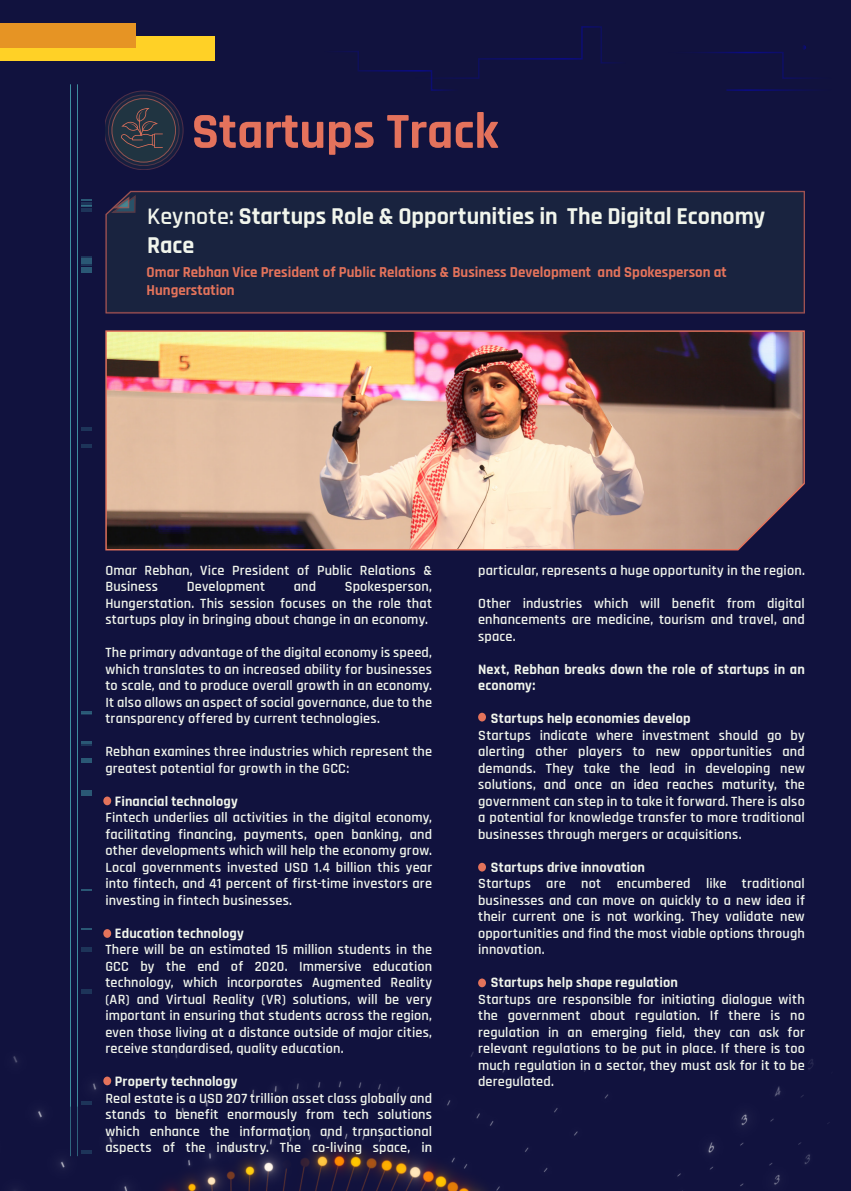
<style>
.page{position:relative;width:851px;height:1191px;background:#fff}
.page>*{position:absolute;margin:0;border:0;box-sizing:border-box;transform-origin:0 0}
.t1{font:700 51px "Rajdhani";color:#e4725c}
.t2{font:700 24px/28.8px "Rajdhani";color:#f1f5ec}
.t3{font:700 15px/18.3px "Rajdhani";color:#e4735b}
.t4{font:600 14.25px/16.5px "Rajdhani";letter-spacing:.01em;color:#f1f5ec;text-align:justify}
.t5{font:700 14.25px/16.5px "Rajdhani";letter-spacing:.01em;color:#f1f5ec}
.s1{font-weight:600}
</style>
<div class="page">
<div style="left:0;top:0;width:850px;height:1191px;background:#11123e"></div>
<img style="left:13px;top:1050px;width:817px;height:141px">
<div style="left:0;top:36px;width:215px;height:24px;background:#ffd126"></div>
<div style="left:0;top:24px;width:136px;height:24px;background:#e69424"></div>
<svg style="left:81px;top:1101px;width:11px;height:3px"></svg>
<hr style="left:81px;top:947px;width:11px;height:4px;background:#1d3459">
<div style="left:81px;top:758px;width:11px;height:5px;background:#2a5875"></div>
<svg style="left:81px;top:711px;width:11px;height:4px"></svg>
<hr style="left:81px;top:427px;width:11px;height:4px;background:#1d3459">
<div style="left:81px;top:259px;width:11px;height:5px;background:#2a5875"></div>
<svg style="left:337px;top:26px;width:280px;height:65px"></svg>
<svg style="left:691px;top:45px;width:123px;height:46px"></svg>
<hr style="left:70px;top:84px;width:1px;height:1072px;background:#52c4ca">
<hr style="left:77px;top:84px;width:1px;height:1072px;background:#52c4ca">
<hr style="left:81px;top:1150px;width:11px;height:4px;background:#1d3459">
<div style="left:81px;top:988px;width:11px;height:5px;background:#1d3459"></div>
<div style="left:81px;top:790px;width:11px;height:5px;background:#2a5875"></div>
<svg style="left:81px;top:741px;width:11px;height:5px"></svg>
<svg style="left:81px;top:444px;width:11px;height:3px"></svg>
<svg style="left:81px;top:264px;width:11px;height:2px"></svg>
<div style="left:81px;top:267px;width:11px;height:5px;background:#2a5875"></div>
<svg style="left:81px;top:199px;width:11px;height:8px"></svg>
<hr style="left:81px;top:208px;width:11px;height:4px;background:#1d3459">
<svg style="left:105px;top:91px;width:78px;height:79px"></svg>
<div style="left:105px;top:191px;width:700px;height:123px;background:#19233f"></div>
<svg style="left:109px;top:193px;width:27px;height:21px"></svg>
<img style="left:105px;top:330px;width:700px;height:221px">
<div style="left:103px;top:796px;width:8px;height:9px;background:#e4735b;border-radius:50%"></div>
<div style="left:103px;top:929px;width:8px;height:9px;background:#e4735b;border-radius:50%"></div>
<div style="left:103px;top:1076px;width:8px;height:9px;background:#e4735b;border-radius:50%"></div>
<div style="left:478px;top:713px;width:8px;height:8px;background:#e4735b;border-radius:50%"></div>
<div style="left:478px;top:863px;width:8px;height:8px;background:#e4735b;border-radius:50%"></div>
<div style="left:478px;top:978px;width:8px;height:9px;background:#e4735b;border-radius:50%"></div>
<p class="t1" style="left:192px;top:100px;width:308px">Startups Track</p>
<p class="t2" style="left:147px;top:203px;width:619px"><span class="s1">Keynote:</span> Startups Role &amp; Opportunities in The Digital Economy<br>Race</p>
<p class="t3" style="left:147px;top:263px;width:581px">Omar Rebhan Vice President of Public Relations &amp; Business Development and Spokesperson at<br>Hungerstation</p>
<p class="t4" style="left:105px;top:562px;width:328px">Omar Rebhan, Vice President of Public Relations &amp;<br>Business</p>
<p class="t4" style="left:105px;top:579px;width:328px;text-indent:239px">Spokesperson, Hungerstation. This session focuses on the role that startups play in bringing about change in an economy.</p>
<p class="t4" style="left:105px;top:645px;width:328px">The primary advantage of the digital economy is speed, which translates to an increased ability for businesses to scale, and to produce overall growth in an economy.<br>It also allows an aspect of social governance, due to the transparency offered by current technologies.</p>
<p class="t4" style="left:105px;top:744px;width:328px">Rebhan examines three industries which represent the greatest potential for growth in the GCC:</p>
<p class="t5" style="left:115px;top:793px;width:124px">Financial technology</p>
<p class="t4" style="left:105px;top:810px;width:328px">Fintech underlies all activities in the digital economy, facilitating financing, payments, open banking, and other developments which will help the economy grow.<br>Local governments invested USD 1.4 billion this year into fintech, and 41 percent of first-time investors are investing in fintech businesses.</p>
<p class="t5" style="left:115px;top:925px;width:131px">Education technology</p>
<p class="t4" style="left:105px;top:942px;width:328px">There will be an estimated 15 million students in the GCC by the end of 2020. Immersive education technology, which incorporates Augmented Reality (AR) and Virtual Reality (VR) solutions, will be very important in ensuring that students across the region, even those living at a distance outside of major cities, receive standardised, quality education.</p>
<p class="t5" style="left:115px;top:1074px;width:124px">Property technology</p>
<p class="t4" style="left:105px;top:1090px;width:328px">Real estate is a USD 207 trillion asset class globally and stands to benefit enormously from tech solutions which enhance the information and transactional aspects of the industry. The co-living space, in</p>
<p class="t4" style="left:187px;top:579px;width:80px">Development</p>
<p class="t4" style="left:294px;top:579px;width:24px">and</p>
<p class="t4" style="left:478px;top:562px;width:328px">particular, represents a huge opportunity in the region.</p>
<p class="t4" style="left:478px;top:595px;width:328px">Other industries which will benefit from digital enhancements are medicine, tourism and travel, and space.</p>
<p class="t5" style="left:478px;top:661px;width:328px">Next, Rebhan breaks down the role of startups in an economy:</p>
<p class="t5" style="left:490px;top:711px;width:201px">Startups help economies develop</p>
<p class="t4" style="left:478px;top:727px;width:328px">Startups indicate where investment should go by alerting other players to new opportunities and demands. They take the lead in developing new solutions, and once an idea reaches maturity, the government can step in to take it forward. There is also a potential for knowledge transfer to more traditional businesses through mergers or acquisitions.</p>
<p class="t5" style="left:490px;top:859px;width:156px">Startups drive innovation</p>
<p class="t4" style="left:478px;top:876px;width:328px">Startups are not encumbered like traditional businesses and can move on quickly to a new idea if their current one is not working. They validate new opportunities and find the most viable options through innovation.</p>
<p class="t5" style="left:490px;top:975px;width:189px">Startups help shape regulation</p>
<p class="t4" style="left:478px;top:991px;width:328px">Startups are responsible for initiating dialogue with the government about regulation. If there is no regulation in an emerging field, they can ask for relevant regulations to be put in place. If there is too much regulation in a sector, they must ask for it to be deregulated.</p>
</div>
